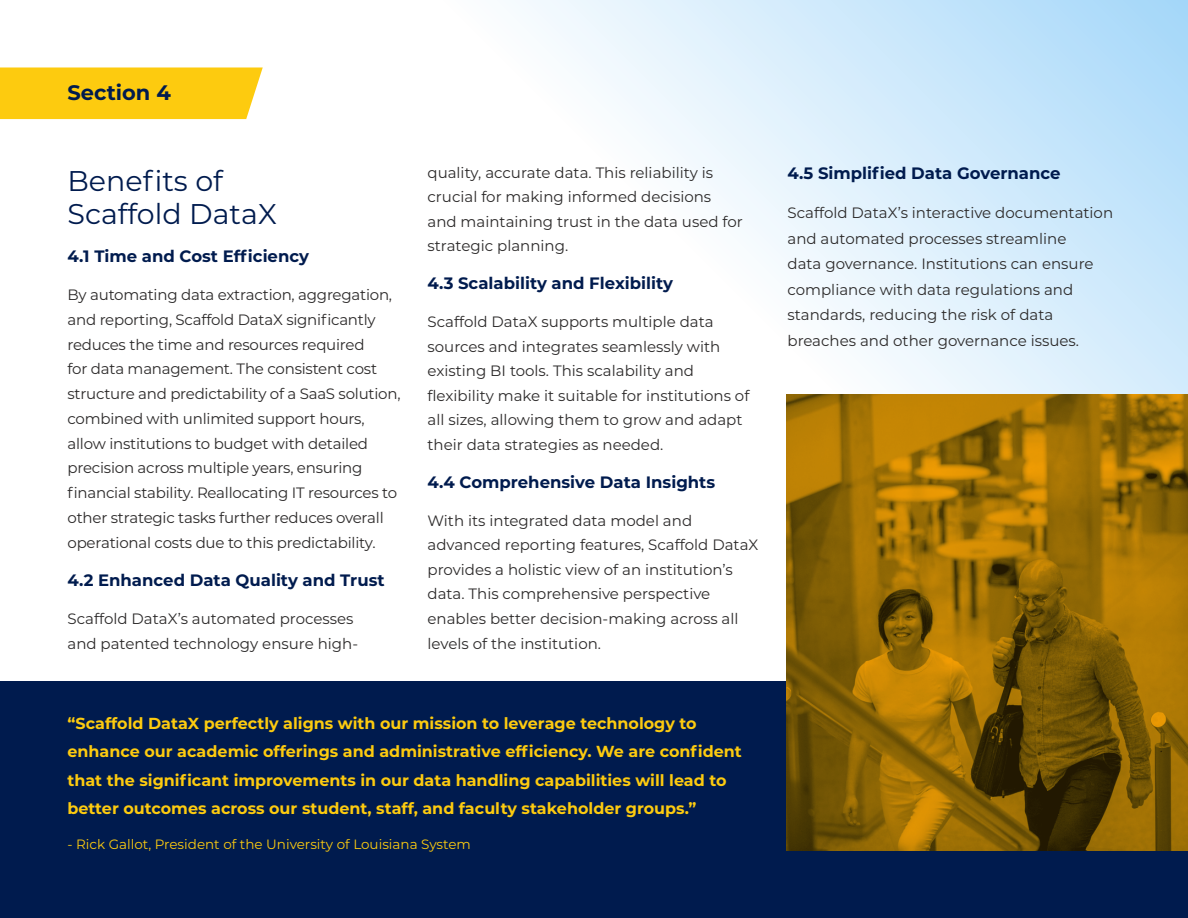
<style>
.page{position:relative;width:1188px;height:918px;background:#fff}
.page>*{position:absolute;margin:0;border:0;box-sizing:border-box;transform-origin:0 0}
.Light_11ptx{font:28.5px/33px "Montserrat";color:#001b4e}
.Light_11ptx-2{font:700 21px "Montserrat";color:#001b4e}
.Light_11ptx-3{font:700 16.5px "Montserrat";color:#001b4e}
.Light_11ptx-4{font:700 15.9px/28.5px "Montserrat";color:#fdcb0f}
.Light_11ptx-5{font:15px/24.5px "Montserrat";color:#2c2a2a}
.Light_11ptx-6{font:13.5px "Montserrat";color:#fdcb0f}
</style>
<div class="page">
<svg style="left:520px;top:0;width:668px;height:394px"></svg>
<div style="left:0;top:68px;width:263px;height:51px;background:#fdcb0f"></div>
<div style="left:0;top:681px;width:1188px;height:237px;background:#001b4e"></div>
<img style="left:786px;top:394px;width:402px;height:456px">
<p class="Light_11ptx-2" style="left:68px;top:78px;width:105px">Section 4</p>
<p class="Light_11ptx" style="left:68px;top:163px;width:211px">Benefits of<br>Scaffold DataX</p>
<p class="Light_11ptx-3" style="left:68px;top:244px;width:243px">4.1 Time and Cost Efficiency</p>
<p class="Light_11ptx-5" style="left:68px;top:282px;width:335px">By automating data extraction, aggregation, and reporting, Scaffold DataX significantly reduces the time and resources required<br>for data management. The consistent cost structure and predictability of a SaaS solution, combined with unlimited support hours, allow institutions to budget with detailed precision across multiple years, ensuring financial stability. Reallocating IT resources to other strategic tasks further reduces overall operational costs due to this predictability.</p>
<p class="Light_11ptx-3" style="left:68px;top:568px;width:319px">4.2 Enhanced Data Quality and Trust</p>
<p class="Light_11ptx-5" style="left:68px;top:606px;width:292px">Scaffold DataX’s automated processes and patented technology ensure high-</p>
<p class="Light_11ptx-5" style="left:428px;top:160px;width:317px">quality, accurate data. This reliability is crucial for making informed decisions and maintaining trust in the data used for strategic planning.</p>
<p class="Light_11ptx-3" style="left:428px;top:271px;width:247px">4.3 Scalability and Flexibility</p>
<p class="Light_11ptx-5" style="left:428px;top:309px;width:323px">Scaffold DataX supports multiple data sources and integrates seamlessly with existing BI tools. This scalability and flexibility make it suitable for institutions of all sizes, allowing them to grow and adapt their data strategies as needed.</p>
<p class="Light_11ptx-3" style="left:428px;top:470px;width:289px">4.4 Comprehensive Data Insights</p>
<p class="Light_11ptx-5" style="left:428px;top:508px;width:332px">With its integrated data model and advanced reporting features, Scaffold DataX provides a holistic view of an institution’s data. This comprehensive perspective enables better decision-making across all levels of the institution.</p>
<p class="Light_11ptx-4" style="left:68px;top:708px;width:676px">“Scaffold DataX perfectly aligns with our mission to leverage technology to enhance our academic offerings and administrative efficiency. We are confident that the significant improvements in our data handling capabilities will lead to better outcomes across our student, staff, and faculty stakeholder groups.”</p>
<p class="Light_11ptx-6" style="left:68px;top:835px;width:405px">- Rick Gallot, President of the University of Louisiana System</p>
<p class="Light_11ptx-3" style="left:788px;top:161px;width:275px">4.5 Simplified Data Governance</p>
<p class="Light_11ptx-5" style="left:788px;top:199px;width:327px;line-height:25.5px">Scaffold DataX’s interactive documentation and automated processes streamline<br>data governance. Institutions can ensure compliance with data regulations and standards, reducing the risk of data breaches and other governance issues.</p>
</div>
